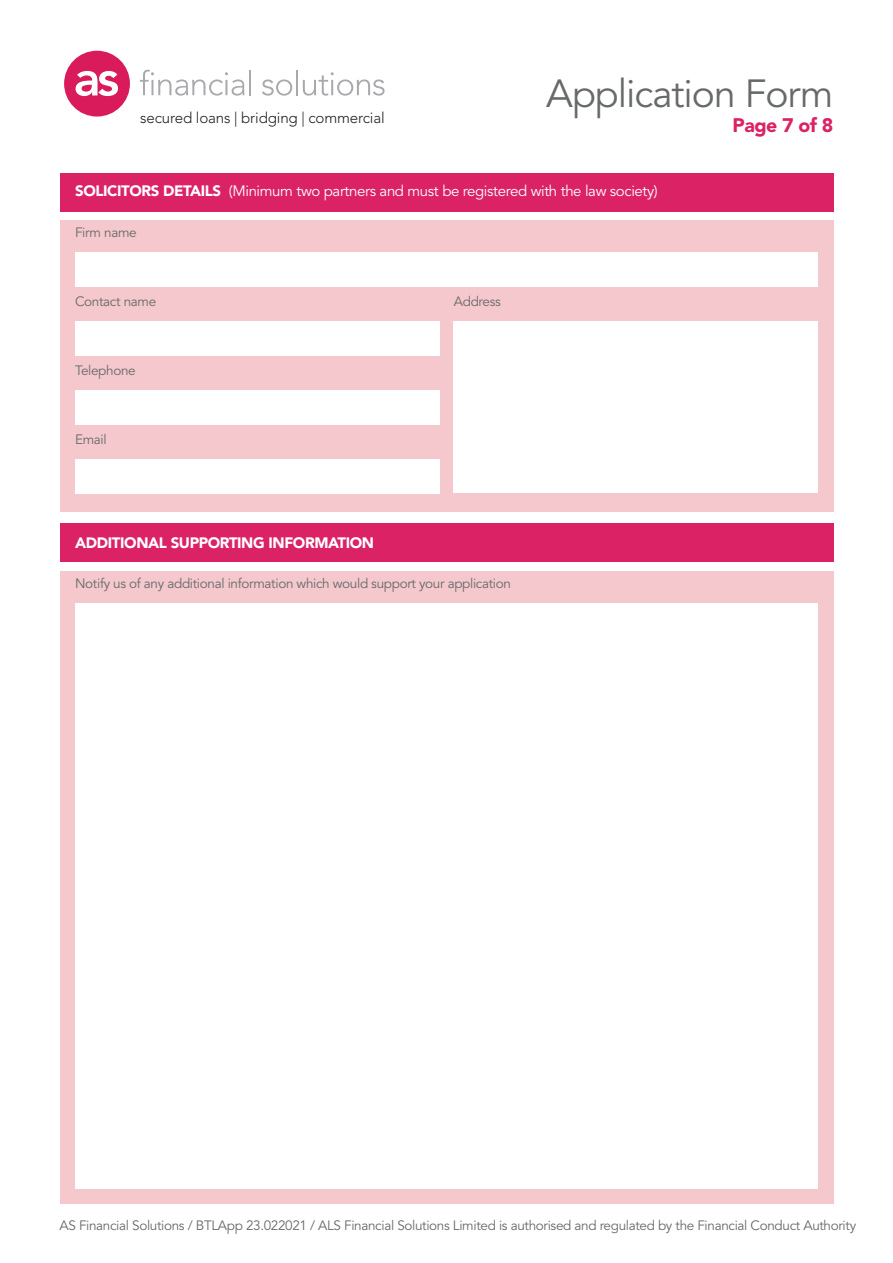
<style>
.page{position:relative;width:893px;height:1263px;background:#fff}
.page>*{position:absolute;margin:0;border:0;box-sizing:border-box;transform-origin:0 0}
.t1{font:39px "Avenir LT Std";letter-spacing:-.025em;color:#676a6a}
.t2{font:900 19.5px "Avenir LT Std";letter-spacing:-.025em;color:#db2265}
.t3{font:300 15.15px "Avenir LT Std";letter-spacing:-.01em;color:#231f20}
.t4{font:15px "Avenir LT Std";letter-spacing:-.025em;color:#fff}
.t5{font:900 15px "Avenir LT Std";letter-spacing:-.025em;color:#fff}
.t6{font:13.5px "Avenir LT Std";letter-spacing:-.025em;color:#676a6a}
.s1{font-weight:900}
</style>
<div class="page">
<div style="left:60px;top:173px;width:773px;height:38px;background:#db2265"></div>
<div style="left:60px;top:220px;width:773px;height:291px;background:#f4c8cc"></div>
<div style="left:75px;top:253px;width:743px;height:34px;background:#fff"></div>
<div style="left:75px;top:321px;width:364px;height:34px;background:#fff"></div>
<div style="left:454px;top:321px;width:364px;height:172px;background:#fff"></div>
<div style="left:75px;top:390px;width:364px;height:34px;background:#fff"></div>
<div style="left:75px;top:459px;width:364px;height:34px;background:#fff"></div>
<div style="left:60px;top:523px;width:773px;height:39px;background:#db2265"></div>
<div style="left:60px;top:571px;width:773px;height:632px;background:#f4c8cc"></div>
<div style="left:75px;top:603px;width:743px;height:585px;background:#fff"></div>
<div style="left:64px;top:51px;width:66px;height:66px;background:#d91a5b;border-radius:50%"></div>
<svg style="left:140px;top:70px;width:104px;height:26px"></svg>
<hr style="left:249px;top:70px;width:2px;height:25px;background:#a8a9ad">
<svg style="left:262px;top:79px;width:30px;height:17px"></svg>
<hr style="left:296px;top:70px;width:2px;height:25px;background:#a8a9ad">
<svg style="left:303px;top:72px;width:82px;height:24px"></svg>
<svg style="left:76px;top:71px;width:42px;height:25px"></svg>
<p class="t3" style="left:140px;top:109px;width:246px">secured loans | bridging | commercial</p>
<p class="t1" style="left:546px;top:71px;width:289px">Application Form</p>
<p class="t2" style="left:733px;top:114px;width:102px">Page 7 of 8</p>
<p class="t4" style="left:75px;top:182px;width:584px"><span class="s1">SOLICITORS DETAILS</span> (Minimum two partners and must be registered with the law society)</p>
<p class="t6" style="left:75px;top:225px;width:63px">Firm name</p>
<p class="t6" style="left:75px;top:294px;width:83px">Contact name</p>
<p class="t6" style="left:454px;top:294px;width:48px">Address</p>
<p class="t6" style="left:75px;top:363px;width:62px">Telephone</p>
<p class="t6" style="left:75px;top:431px;width:33px">Email</p>
<p class="t5" style="left:75px;top:534px;width:301px">ADDITIONAL SUPPORTING INFORMATION</p>
<p class="t6" style="left:75px;top:575px;width:437px">Notify us of any additional information which would support your application</p>
<p class="t6" style="left:60px;top:1217px;width:798px">AS Financial Solutions / BTLApp 23.022021 / ALS Financial Solutions Limited is authorised and regulated by the Financial Conduct Authority</p>
</div>
